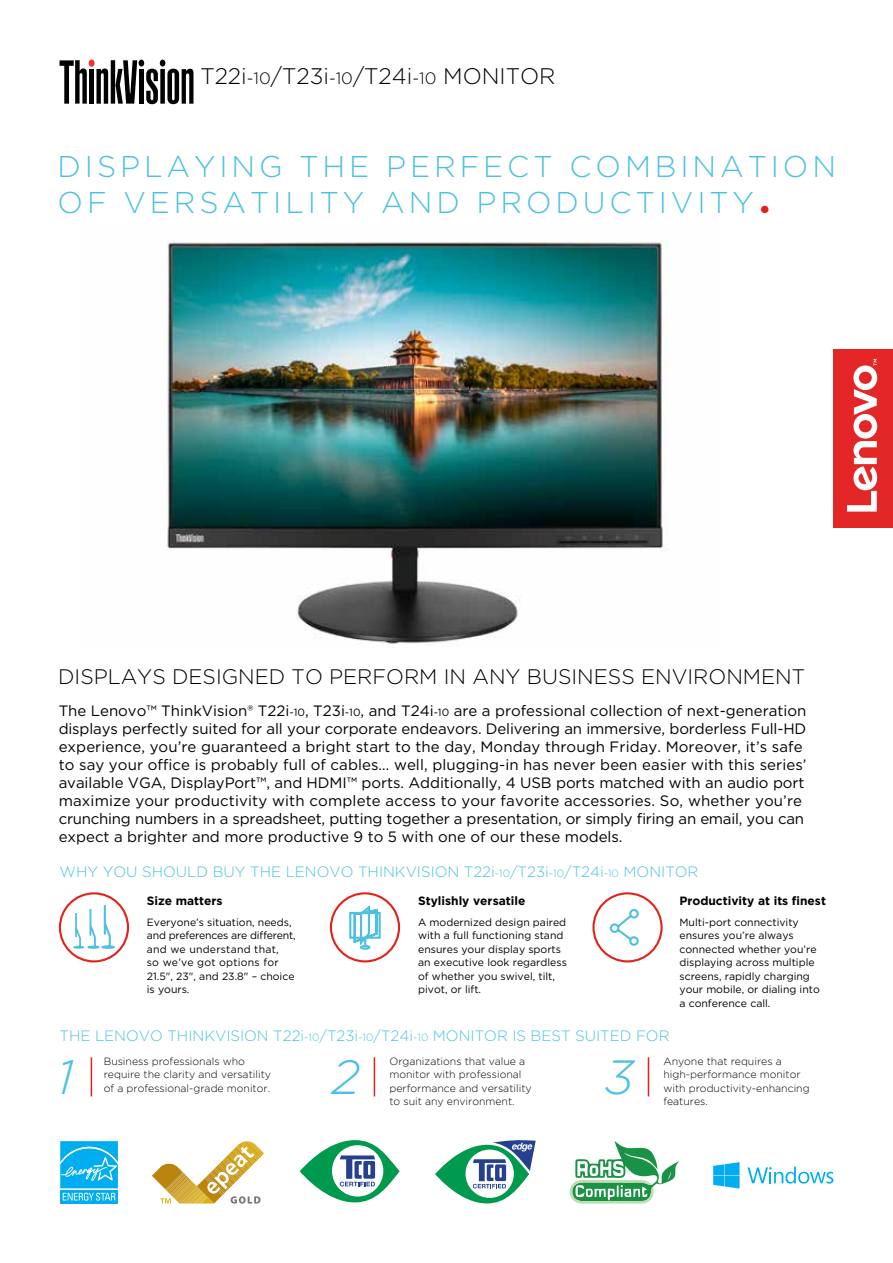
<style>
.page{position:relative;width:893px;height:1263px;background:#fff}
.page>*{position:absolute;margin:0;border:0;box-sizing:border-box;transform-origin:0 0}
.t1{font:italic 300 48px "Gotham";color:#4ec1e0}
.t2{font:300 30px/36px "Gotham";letter-spacing:.13em;color:#4ec1e0}
.t3{font:300 22.5px "Gotham";color:#000}
.t4{font:300 21px "Gotham";color:#000}
.t5{font:15px/18px "Gotham";color:#000}
.t6{font:300 15px "Gotham";color:#4ec1e0}
.t7{font:700 12px "Gotham";color:#000}
.t8{font:10.5px/13.5px "Gotham";color:#000}
.t9{font:300 10.5px/13.5px "Gotham";color:#000}
.s1{font-size:16.5px}
.s2{color:#e2231a}
.s3{font-size:10.5px}
</style>
<div class="page">
<img style="left:166px;top:240px;width:502px;height:408px">
<svg style="left:152px;top:1141px;width:112px;height:62px"></svg>
<svg style="left:60px;top:1200px;width:58px;height:3px"></svg>
<svg style="left:60px;top:1141px;width:58px;height:59px;background:#2ebcf1"></svg>
<svg style="left:300px;top:1140px;width:100px;height:62px"></svg>
<svg style="left:435px;top:1140px;width:101px;height:63px"></svg>
<svg style="left:570px;top:1141px;width:109px;height:63px"></svg>
<svg style="left:713px;top:1162px;width:26px;height:26px"></svg>
<svg style="left:747px;top:1166px;width:86px;height:17px"></svg>
<div style="left:833px;top:350px;width:60px;height:178px;background:#e32726"></div>
<svg style="left:847px;top:359px;width:30px;height:153px"></svg>
<hr style="left:91px;top:1057px;width:1px;height:39px;background:#e2231a">
<hr style="left:374px;top:1057px;width:1px;height:39px;background:#e2231a">
<hr style="left:648px;top:1057px;width:1px;height:39px;background:#e2231a">
<div style="left:89px;top:60px;width:6px;height:7px;background:#ee342c;border-radius:50%"></div>
<svg style="left:60px;top:60px;width:27px;height:44px"></svg>
<div style="left:89px;top:69px;width:5px;height:35px;background:#010101"></div>
<svg style="left:96px;top:60px;width:97px;height:44px"></svg>
<div style="left:592px;top:892px;width:71px;height:70px;border:2px solid #e2231a;border-radius:50%"></div>
<div style="left:360px;top:945px;width:11px;height:5px;border:2px solid #4ec1e0;border-radius:50%"></div>
<svg style="left:349px;top:905px;width:32px;height:43px"></svg>
<div style="left:330px;top:892px;width:70px;height:70px;border:2px solid #e2231a;border-radius:50%"></div>
<svg style="left:609px;top:909px;width:30px;height:37px"></svg>
<svg style="left:73px;top:905px;width:42px;height:44px"></svg>
<div style="left:59px;top:892px;width:70px;height:70px;border:2px solid #e2231a;border-radius:50%"></div>
<h3 class="t3" style="left:200px;top:62px;width:357px">T22i<span class="s1">-10</span>/T23i<span class="s1">-10</span>/T24i<span class="s1">-10</span> MONITOR</h3>
<h2 class="t2" style="left:58px;top:147px;width:780px">DISPLAYING THE PERFECT COMBINATION<br>OF VERSATILITY AND PRODUCTIVITY<span class="s2">•</span></h2>
<h3 class="t4" style="left:58px;top:663px;width:748px">DISPLAYS DESIGNED TO PERFORM IN ANY BUSINESS ENVIRONMENT</h3>
<p class="t5" style="left:59px;top:702px;width:749px">The Lenovo™ ThinkVision® T22i<span class="s3">-10</span>, T23i<span class="s3">-10</span>, and T24i<span class="s3">-10</span> are a professional collection of next-generation displays perfectly suited for all your corporate endeavors. Delivering an immersive, borderless Full-HD experience, you’re guaranteed a bright start to the day, Monday through Friday. Moreover, it’s safe to say your office is probably full of cables… well, plugging-in has never been easier with this series’ available VGA, DisplayPort™, and HDMI™ ports. Additionally, 4 USB ports matched with an audio port maximize your productivity with complete access to your favorite accessories. So, whether you’re crunching numbers in a spreadsheet, putting together a presentation, or simply firing an email, you can expect a brighter and more productive 9 to 5 with one of our these models.</p>
<p class="t6" style="left:60px;top:862px;width:640px">WHY YOU SHOULD BUY THE LENOVO THINKVISION T22i<span class="s3">-10</span>/T23i<span class="s3">-10</span>/T24i<span class="s3">-10</span> MONITOR</p>
<p class="t8" style="left:147px;top:915px;width:150px">Everyone’s situation, needs, and preferences are different, and we understand that,<br>so we’ve got options for<br>21.5", 23", and 23.8" – choice is yours.</p>
<p class="t7" style="left:679px;top:892px;width:148px">Productivity at its finest</p>
<p class="t7" style="left:147px;top:892px;width:77px">Size matters</p>
<p class="t7" style="left:418px;top:892px;width:109px">Stylishly versatile</p>
<p class="t8" style="left:418px;top:915px;width:150px">A modernized design paired with a full functioning stand ensures your display sports an executive look regardless of whether you swivel, tilt, pivot, or lift.</p>
<p class="t8" style="left:679px;top:915px;width:142px">Multi-port connectivity ensures you’re always connected whether you’re displaying across multiple screens, rapidly charging your mobile, or dialing into a conference call.</p>
<p class="t6" style="left:60px;top:1027px;width:611px">THE LENOVO THINKVISION T22i<span class="s3">-10</span>/T23i<span class="s3">-10</span>/T24i<span class="s3">-10</span> MONITOR IS BEST SUITED FOR</p>
<p class="t9" style="left:104px;top:1054px;width:169px">Business professionals who require the clarity and versatility of a professional-grade monitor.</p>
<p class="t9" style="left:389px;top:1054px;width:144px">Organizations that value a monitor with professional performance and versatility</p>
<p class="t9" style="left:663px;top:1054px;width:148px">Anyone that requires a high-performance monitor with productivity-enhancing</p>
<h1 class="t1" style="left:332px;top:1046px;width:30px">2</h1>
<h1 class="t1" style="left:57px;top:1046px;width:18px">1</h1>
<h1 class="t1" style="left:605px;top:1046px;width:31px">3</h1>
<p class="t9" style="left:389px;top:1094px;width:127px">to suit any environment.</p>
<p class="t9" style="left:663px;top:1094px;width:46px">features.</p>
</div>
